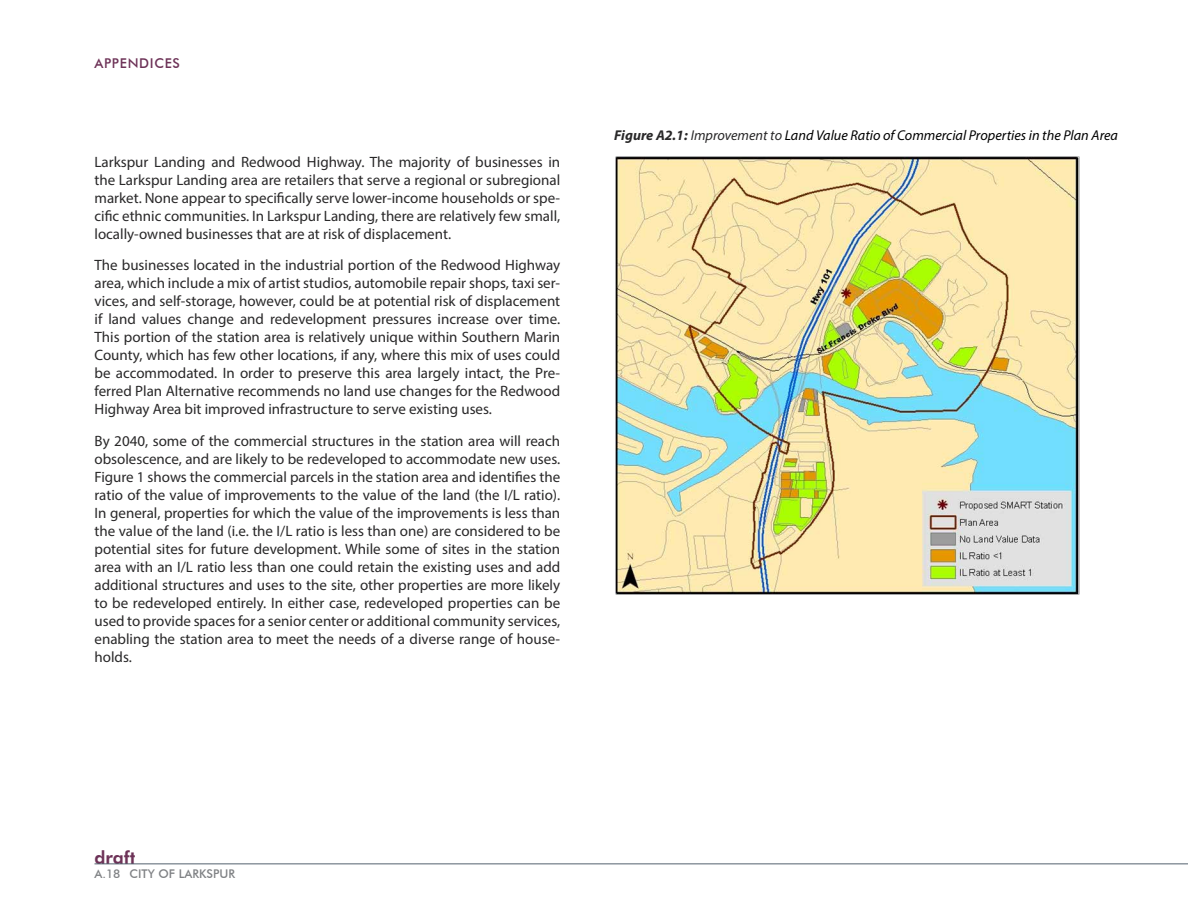
<style>
.page{position:relative;width:1188px;height:918px;background:#fff}
.page>*{position:absolute;margin:0;border:0;box-sizing:border-box;transform-origin:0 0}
.t1{font:800 18px "Futura BT";color:#6d3257}
.t2{font:15px/18px "Myriad Pro";color:#292829;text-align:justify}
.t3{font:italic 14.25px "Myriad Pro";color:#000}
.t4{font:500 13.5px "Futura BT";color:#6d3257}
.t5{font:500 12px "Futura BT";color:#808285}
.s1{font-weight:700;color:#292829}
.s2{color:#292829}
</style>
<div class="page">
<hr style="left:94px;top:864px;width:1094px;height:1px;background:#53626f">
<img style="left:615px;top:156px;width:464px;height:438px">
<p class="t4" style="left:94px;top:55px;width:19px">APPEN</p>
<p class="t4" style="left:139px;top:55px;width:19px">DICES</p>
<p class="t2" style="left:94px;top:152px;width:467px">Larkspur Landing and Redwood Highway. The majority of businesses in the Larkspur Landing area are retailers that serve a regional or subregional market. None appear to specifically serve lower-income households or spe&shy;cific ethnic communities. In Larkspur Landing, there are relatively few small, locally-owned businesses that are at risk of displacement.</p>
<p class="t2" style="left:94px;top:256px;width:467px">The businesses located in the industrial portion of the Redwood Highway area, which include a mix of artist studios, automobile repair shops, taxi ser&shy;vices, and self-storage, however, could be at potential risk of displacement if land values change and redevelopment pressures increase over time.<br>This portion of the station area is relatively unique within Southern Marin County, which has few other locations, if any, where this mix of uses could be accommodated. In order to preserve this area largely intact, the Pre&shy;ferred Plan Alternative recommends no land use changes for the Redwood Highway Area bit improved infrastructure to serve existing uses.</p>
<p class="t2" style="left:94px;top:431px;width:467px">By 2040, some of the commercial structures in the station area will reach obsolescence, and are likely to be redeveloped to accommodate new uses.<br>Figure 1 shows the commercial parcels in the station area and identifies the ratio of the value of improvements to the value of the land (the I/L ratio).<br>In general, properties for which the value of the improvements is less than the value of the land (i.e. the I/L ratio is less than one) are considered to be potential sites for future development. While some of sites in the station area with an I/L ratio less than one could retain the existing uses and add additional structures and uses to the site, other properties are more likely to be redeveloped entirely. In either case, redeveloped properties can be used to provide spaces for a senior center or additional community services, enabling the station area to meet the needs of a diverse range of house&shy;holds.</p>
<p class="t3" style="left:614px;top:127px;width:505px"><span class="s1">Figure A2.1:</span> <span class="s2">Improvement to</span> Land Value Ratio of Commercial Properties in the Plan Area</p>
<p class="t1" style="left:94px;top:847px;width:42px">draft</p>
<p class="t5" style="left:94px;top:866px;width:142px">A.18 CITY OF LARKSPUR</p>
</div>
